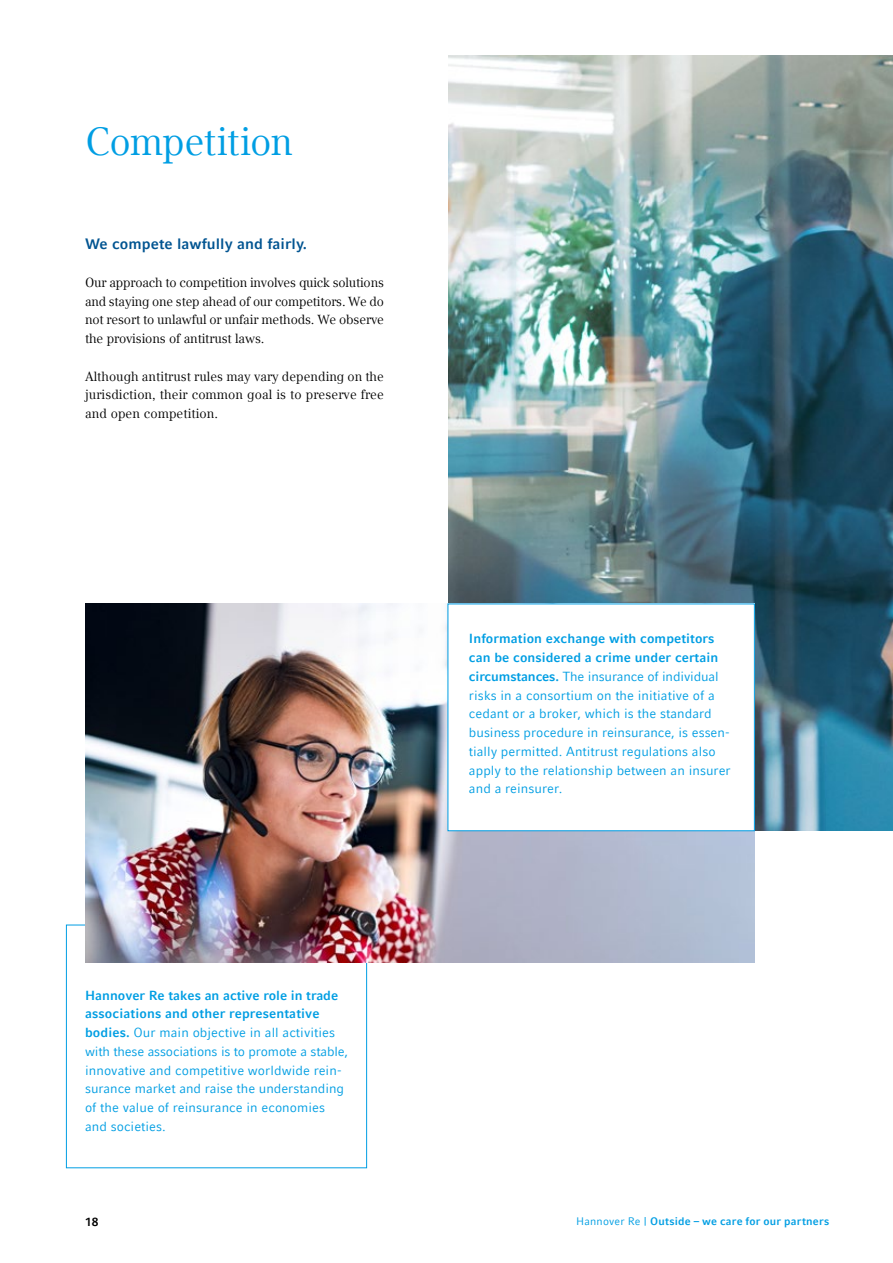
<style>
.page{position:relative;width:893px;height:1263px;background:#fff}
.page>*{position:absolute;margin:0;border:0;box-sizing:border-box;transform-origin:0 0}
.t1{font:39px "Compatil Text LT Com";letter-spacing:-.025em;color:#009ee3}
.t2{font:700 15px "Compatil Fact LT Com";letter-spacing:.005em;color:#005491}
.t3{font:13.2px/18.8px "Compatil Fact LT Com";letter-spacing:.005em;color:#009ee3}
.t4{font:13.2px/18.8px "Compatil Text LT Com";letter-spacing:-.01em;color:#000;text-align:justify}
.t5{font:700 12px "Compatil Fact LT Com";color:#000}
.t6{font:700 10.8px "Compatil Fact LT Com";letter-spacing:.015em;color:#009ee3}
.s1{font-weight:700}
.s2{font-weight:400}
</style>
<div class="page">
<img style="left:449px;top:55px;width:444px;height:776px">
<div style="left:66px;top:924px;width:301px;height:244px;border:1px solid #009ee3"></div>
<img style="left:85px;top:604px;width:669px;height:358px">
<div style="left:448px;top:604px;width:307px;height:227px;background:#fff"></div>
<h1 class="t1" style="left:85px;top:119px;width:209px">Competition</h1>
<p class="t2" style="left:85px;top:235px;width:224px">We compete lawfully and fairly.</p>
<p class="t4" style="left:85px;top:273px;width:301px">Our approach to competition involves quick solutions and staying one step ahead of our competitors. We do not resort to unlawful or unfair methods. We observe the provisions of antitrust laws.</p>
<p class="t4" style="left:85px;top:367px;width:300px">Although antitrust rules may vary depending on the jurisdiction, their common goal is to preserve free and open competition.</p>
<p class="t3" style="left:85px;top:986px;width:265px"><span class="s1">Hannover Re takes an active role in trade associations and other representative bodies.</span> Our main objective in all activities with these associations is to promote a stable, innovative and competitive worldwide rein&shy;surance market and raise the understanding of the value of reinsurance in economies and societies.</p>
<p class="t3" style="left:469px;top:629px;width:263px"><span class="s1">Information exchange with competitors can be considered a crime under certain circumstances.</span> The insurance of individual risks in a consortium on the initiative of a cedant or a broker, which is the standard business procedure in reinsurance, is essen&shy;tially permitted. Antitrust regulations also apply to the relationship between an insurer and a reinsurer.</p>
<p class="t5" style="left:85px;top:1215px;width:15px">18</p>
<p class="t6" style="left:576px;top:1214px;width:255px"><span class="s2">Hannover Re |</span> Outside – we care for our partners</p>
</div>
